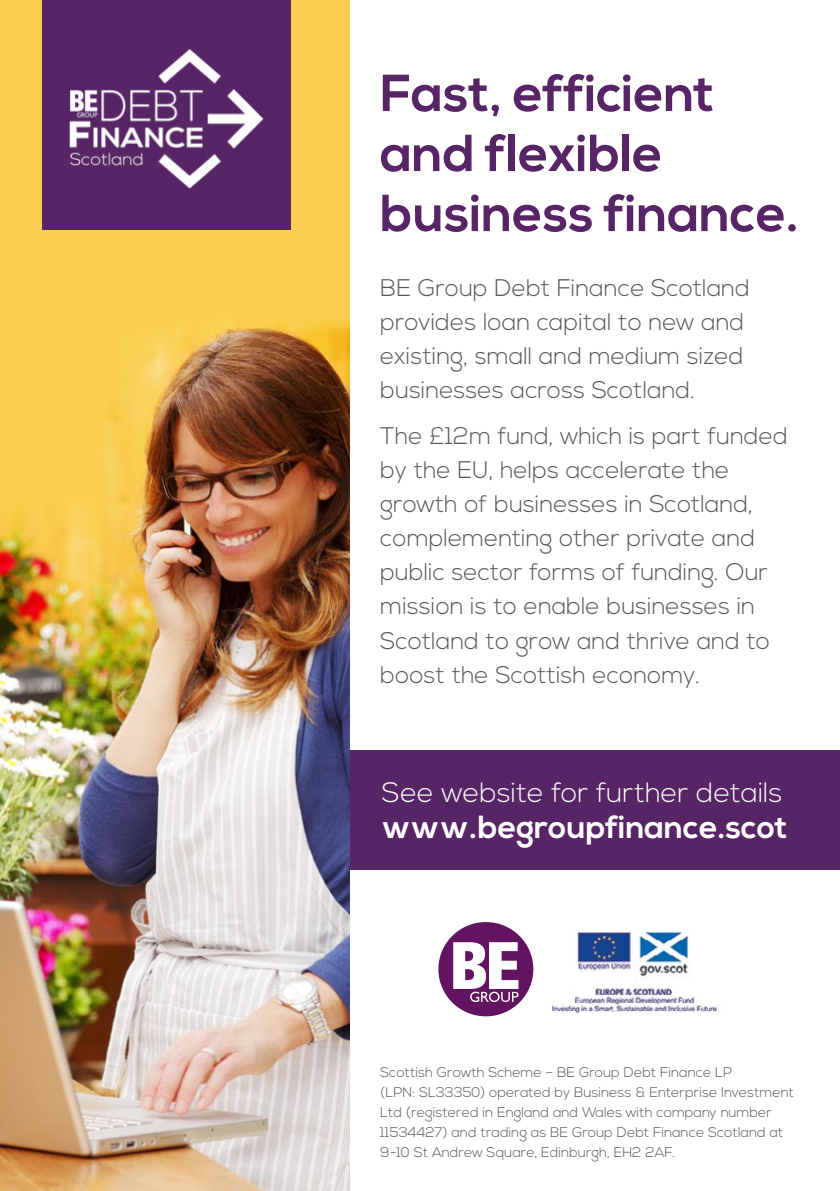
<style>
.page{position:relative;width:840px;height:1191px;background:#fff}
.page>*{position:absolute;margin:0;border:0;box-sizing:border-box;transform-origin:0 0}
.t1{font:700 52px/60px "Nexa";color:#572465}
.t2{font:700 32px "Nexa";color:#fff}
.t3{font:300 28px "Nexa";color:#fff}
.t4{font:300 24px/34px "Nexa";color:#575756}
.t5{font:300 14px/20px "Nexa";color:#575756}
</style>
<div class="page">
<div style="left:0;top:750px;width:839px;height:119px;background:#572465"></div>
<img style="left:551px;top:931px;width:170px;height:82px">
<div style="left:438px;top:922px;width:95px;height:94px;background:#631461;border-radius:50%"></div>
<svg style="left:453px;top:942px;width:65px;height:60px"></svg>
<div style="left:0;top:0;width:350px;height:1191px;background:#facf4f"></div>
<img style="left:0;top:333px;width:350px;height:858px">
<div style="left:0;top:229px;width:130px;height:311px;background:#facf4f"></div>
<div style="left:28px;top:48px;width:148px;height:325px;background:#facf4f"></div>
<div style="left:42px;top:0;width:248px;height:229px;background:#572465"></div>
<img style="left:69px;top:49px;width:195px;height:140px">
<h1 class="t1" style="left:380px;top:65px;width:420px">Fast, efficient and flexible business finance.</h1>
<p class="t4" style="left:380px;top:272px;width:371px">BE Group Debt Finance Scotland provides loan capital to new and existing, small and medium sized businesses across Scotland.</p>
<p class="t4" style="left:380px;top:420px;width:409px">The £12m fund, which is part funded by the EU, helps accelerate the growth of businesses in Scotland, complementing other private and public sector forms of funding. Our mission is to enable businesses in<br>Scotland to grow and thrive and to boost the Scottish economy.</p>
<p class="t3" style="left:381px;top:776px;width:402px">See website for further details</p>
<h2 class="t2" style="left:381px;top:808px;width:407px">www.begroupfinance.scot</h2>
<p class="t5" style="left:380px;top:1062px;width:415px">Scottish Growth Scheme – BE Group Debt Finance LP<br>(LPN: SL33350) operated by Business &amp; Enterprise Investment Ltd (registered in England and Wales with company number 11534427) and trading as BE Group Debt Finance Scotland at 9-10 St Andrew Square, Edinburgh, EH2 2AF.</p>
</div>
